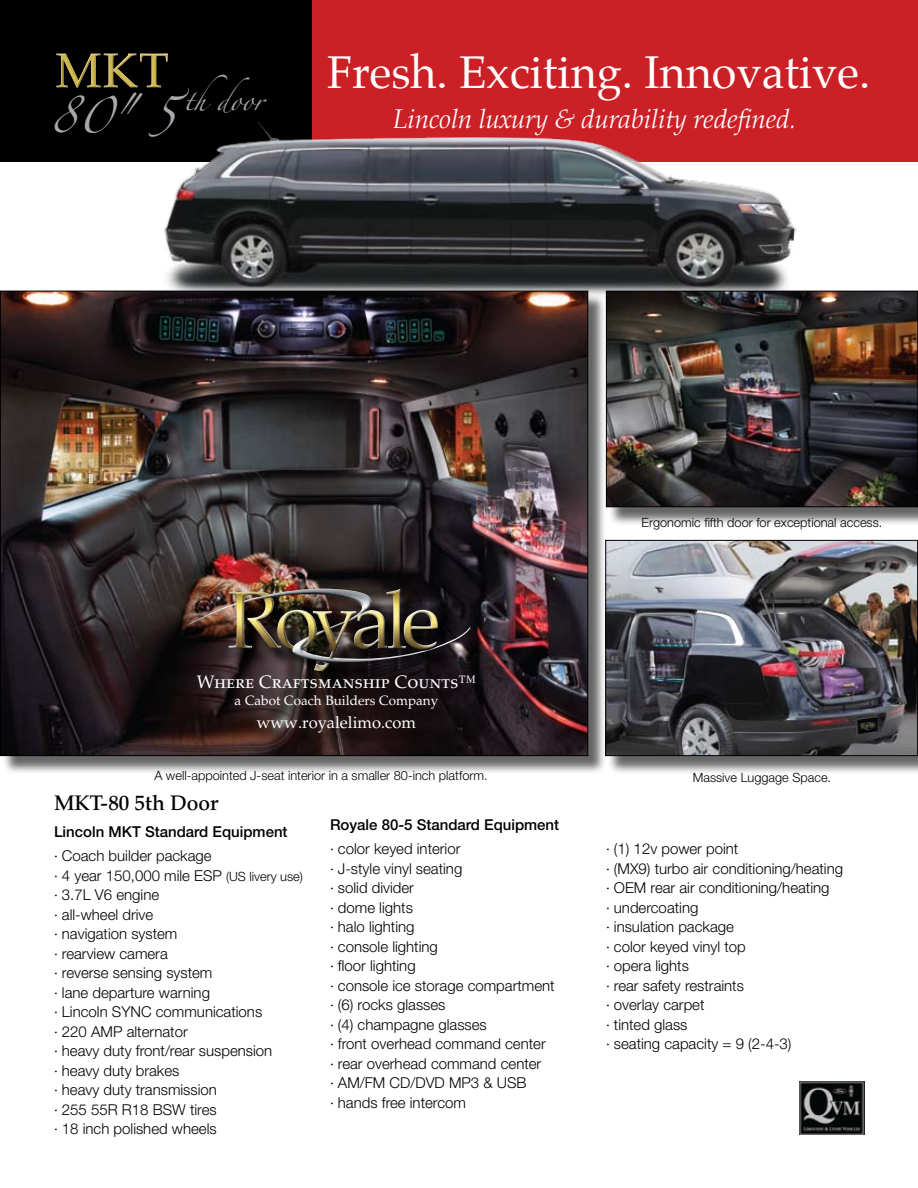
<style>
.page{position:relative;width:918px;height:1188px;background:#fff}
.page>*{position:absolute;margin:0;border:0;box-sizing:border-box;transform-origin:0 0}
.t1{font:45px "Palatino";color:#fff}
.t2{font:33px "Zapfino";color:#a7a9ac}
.t3{font:italic 300 27px "Palatino LT Std";color:#fff}
.t4{font:500 21px "Palatino LT Std";color:#000}
.t5{font:19.2px "Zapfino";color:#a7a9ac}
.t6{font:18px "Palatino LT Std";color:#fff}
.t7{font:16.5px "Palatino LT Std";color:#fff}
.t8{font:300 15px/19.5px "Helvetica Neue LT Std";color:#000}
.t9{font:500 15px/24px "Helvetica Neue LT Std";color:#000}
.t10{font:13.5px "Palatino LT Std";color:#fff}
.t11{font:300 12.75px "Helvetica Neue LT Std";color:#000}
.s1{font-family:"Palatino";font-weight:400}
.s2{font-weight:300}
.s3{font-size:12.75px}
</style>
<div class="page">
<div style="left:608px;top:542px;width:310px;height:232px;background:#000;opacity:.6"></div>
<img style="left:607px;top:542px;width:309px;height:212px">
<div style="left:605px;top:540px;width:313px;height:216px;border:1px solid #000"></div>
<img style="left:800px;top:1082px;width:64px;height:53px">
<div style="left:2px;top:293px;width:605px;height:482px;background:#000;opacity:.6"></div>
<img style="left:2px;top:293px;width:584px;height:461px">
<div style="left:312px;top:0;width:606px;height:162px;background:#cc2027"></div>
<div style="left:0;top:0;width:312px;height:162px;background:#000"></div>
<div style="left:191px;top:591px;width:301px;height:159px;background:#000;opacity:.75"></div>
<div style="left:191px;top:591px;width:296px;height:99px;background:#000;opacity:.3"></div>
<img style="left:189px;top:589px;width:282px;height:82px">
<div style="left:608px;top:293px;width:310px;height:233px;background:#000;opacity:.6"></div>
<img style="left:608px;top:293px;width:308px;height:212px">
<div style="left:606px;top:291px;width:312px;height:216px;border:1px solid #000"></div>
<img style="left:57px;top:54px;width:111px;height:22px">
<img style="left:129px;top:122px;width:707px;height:193px">
<p class="t5" style="left:184px;top:92px;width:81px">thdoor</p>
<h2 class="t2" style="left:50px;top:101px;width:127px">80" 5</h2>
<h1 class="t1" style="left:327px;top:47px;width:545px">Fresh. Exciting. Innovative.</h1>
<h3 class="t3" style="left:393px;top:103px;width:405px">Lincoln luxury &amp; durability redefined.</h3>
<p class="t11" style="left:642px;top:515px;width:242px">Ergonomic fifth door for exceptional access.</p>
<p class="t6" style="left:197px;top:672px;width:281px">Where Craftsmanship Counts™</p>
<p class="t10" style="left:235px;top:692px;width:205px">a Cabot Coach Builders Company</p>
<p class="t7" style="left:257px;top:712px;width:161px">www.royalelimo.com</p>
<p class="t11" style="left:154px;top:768px;width:335px">A well-appointed J-seat interior in a smaller 80-inch platform.</p>
<p class="t11" style="left:693px;top:769px;width:140px">Massive Luggage Space.</p>
<h3 class="t4" style="left:54px;top:791px;width:166px">MKT-80 5th Door</h3>
<p class="t9" style="left:54px;top:820px;width:235px">Lincoln MKT Standard Equipment <span class="s1">·</span> <span class="s2">Coach builder package</span></p>
<p class="t8" style="left:54px;top:865px;width:250px"><span class="s1">·</span> 4 year 150,000 mile ESP <span class="s3">(US livery use) </span><span class="s1">·</span> 3.7L V6 engine<br><span class="s1">·</span> all-wheel drive<br><span class="s1">·</span> navigation system<br><span class="s1">·</span> rearview camera<br><span class="s1">·</span> reverse sensing system<br><span class="s1">·</span> lane departure warning<br><span class="s1">·</span> Lincoln SYNC communications<br><span class="s1">·</span> 220 AMP alternator<br><span class="s1">·</span> heavy duty front/rear suspension<br><span class="s1">·</span> heavy duty brakes<br><span class="s1">·</span> heavy duty transmission<br><span class="s1">·</span> 255 55R R18 BSW tires<br><span class="s1">·</span> 18 inch polished wheels</p>
<p class="t9" style="left:330px;top:813px;width:231px">Royale 80-5 Standard Equipment <span class="s1">·</span> <span class="s2">color keyed interior</span></p>
<p class="t8" style="left:330px;top:858px;width:226px"><span class="s1">·</span> J-style vinyl seating<br><span class="s1">·</span> solid divider<br><span class="s1">·</span> dome lights<br><span class="s1">·</span> halo lighting<br><span class="s1">·</span> console lighting<br><span class="s1">·</span> floor lighting<br><span class="s1">·</span> console ice storage compartment <span class="s1">·</span> (6) rocks glasses<br><span class="s1">·</span> (4) champagne glasses<br><span class="s1">·</span> front overhead command center<br><span class="s1">·</span> rear overhead command center<br><span class="s1">·</span> AM/FM CD/DVD MP3 &amp; USB<br><span class="s1">·</span> hands free intercom</p>
<p class="t8" style="left:606px;top:839px;width:239px"><span class="s1">·</span> (1) 12v power point<br><span class="s1">·</span> (MX9) turbo air conditioning/heating <span class="s1">·</span> OEM rear air conditioning/heating<br><span class="s1">·</span> undercoating<br><span class="s1">·</span> insulation package<br><span class="s1">·</span> color keyed vinyl top<br><span class="s1">·</span> opera lights<br><span class="s1">·</span> rear safety restraints<br><span class="s1">·</span> overlay carpet<br><span class="s1">·</span> tinted glass<br><span class="s1">·</span> seating capacity = 9 (2-4-3)</p>
</div>
